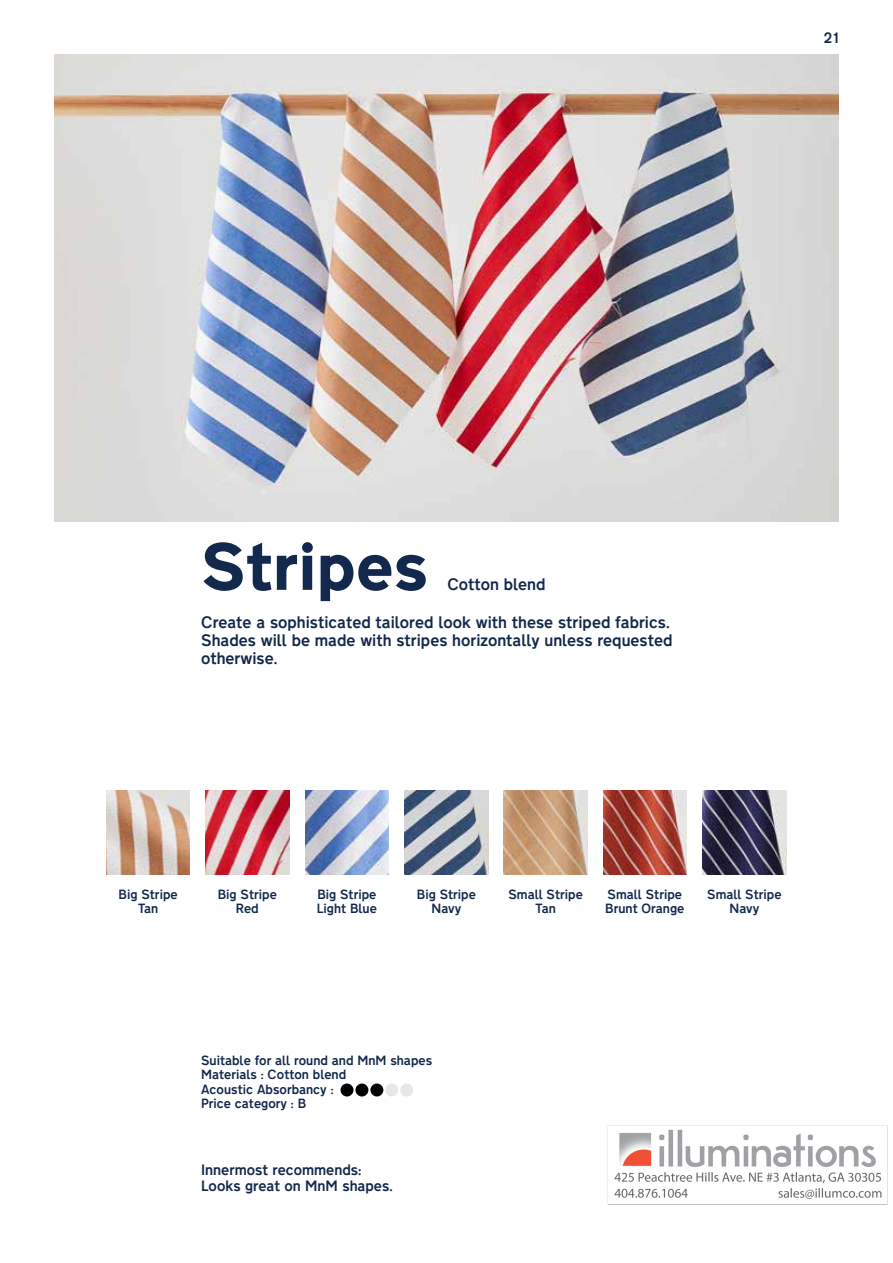
<style>
.page{position:relative;width:893px;height:1263px;background:#fff}
.page>*{position:absolute;margin:0;border:0;box-sizing:border-box;transform-origin:0 0}
.t1{font:800 60px "Transport New";color:#12284c}
.t2{font:500 15px/18px "Transport New";color:#12284c}
.t3{font:500 13.5px/16.2px "Transport New";color:#12284c}
.t4{font:500 12px/14.4px "Transport New";color:#12284c;text-align:center}
</style>
<div class="page">
<img style="left:54px;top:54px;width:834px;height:1151px">
<p class="t3" style="left:824px;top:29px;width:17px">21</p>
<h1 class="t1" style="left:201px;top:519px;width:228px">Stripes</h1>
<p class="t2" style="left:447px;top:574px;width:100px">Cotton blend</p>
<p class="t2" style="left:201px;top:612px;width:473px">Create a sophisticated tailored look with these striped fabrics.<br>Shades will be made with stripes horizontally unless requested otherwise.</p>
<p class="t4" style="left:119px;top:886px;width:61px">Big Stripe<br>Tan</p>
<p class="t4" style="left:508px;top:886px;width:76px">Small Stripe<br>Tan</p>
<p class="t4" style="left:218px;top:886px;width:61px">Big Stripe<br>Red</p>
<p class="t4" style="left:605px;top:886px;width:81px;text-align:left">Small Stripe<br>Brunt Orange</p>
<p class="t4" style="left:317px;top:886px;width:61px;text-align:left">Big Stripe<br>Light Blue</p>
<p class="t4" style="left:707px;top:886px;width:76px">Small Stripe<br>Navy</p>
<p class="t4" style="left:417px;top:886px;width:61px">Big Stripe<br>Navy</p>
<p class="t4" style="left:201px;top:1052px;width:233px;text-align:left">Suitable for all round and MnM shapes<br>Materials : Cotton blend<br>Acoustic Absorbancy :<br>Price category : B</p>
<p class="t3" style="left:201px;top:1161px;width:193px">Innermost recommends:<br>Looks great on MnM shapes.</p>
</div>
